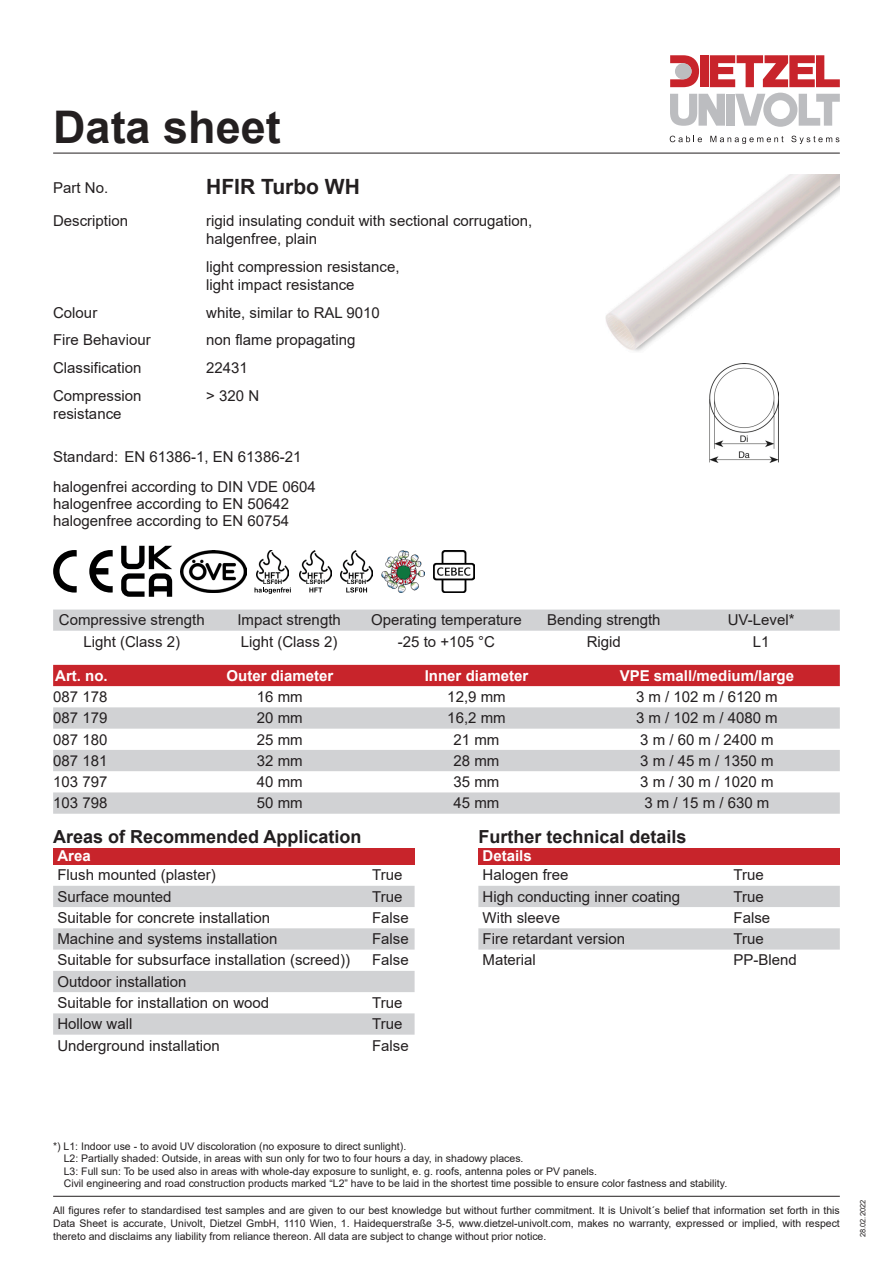
<style>
.page{position:relative;width:893px;height:1263px;background:#fff}
.page>*{position:absolute;margin:0;border:0;box-sizing:border-box;transform-origin:0 0}
.Standard_Absatz{font:700 45px "Arial";color:#231f20}
.Standard_Absatz-2{font:700 21px "Arial";color:#231f20}
.Standard_Absatz-3{font:700 18px "Arial";color:#231f20}
.Standard_Absatz-4{font:15px/18px "Arial";color:#231f20}
.Standard_Absatz-5{font:700 15px "Arial";color:#fff}
.Standard_Absatz-6{font:10.5px/12.6px "Arial";color:#231f20;text-align:justify}
.Standard_Absatz-7{font:7.5px "Arial";color:#231f20}
</style>
<div class="page">
<hr style="left:53px;top:153px;width:787px;height:1px;background:#231f20">
<svg style="left:670px;top:136px;width:32px;height:6px"></svg>
<svg style="left:710px;top:136px;width:73px;height:8px"></svg>
<svg style="left:791px;top:136px;width:48px;height:8px"></svg>
<div style="left:700px;top:55px;width:9px;height:32px;background:#c8242b"></div>
<div style="left:726px;top:94px;width:8px;height:32px;background:#bcbdc0"></div>
<svg style="left:670px;top:94px;width:55px;height:32px"></svg>
<svg style="left:670px;top:55px;width:29px;height:32px"></svg>
<div style="left:675px;top:63px;width:17px;height:16px;background:#bcbdc0;border-radius:50%"></div>
<svg style="left:710px;top:55px;width:130px;height:32px"></svg>
<svg style="left:735px;top:93px;width:105px;height:34px"></svg>
<hr style="left:53px;top:1196px;width:787px;height:1px;background:#231f20">
<div style="left:53px;top:665px;width:787px;height:21px;background:#c8242b"></div>
<svg style="left:53px;top:707px;width:787px;height:107px;fill:#d1d2d4"></svg>
<svg style="left:53px;top:609px;width:787px;height:22px;background:#d2d3d5"></svg>
<div style="left:53px;top:848px;width:362px;height:16px;background:#c8242b"></div>
<svg style="left:53px;top:886px;width:362px;height:149px;fill:#d1d2d4"></svg>
<div style="left:478px;top:848px;width:362px;height:16px;background:#c8242b"></div>
<svg style="left:478px;top:886px;width:362px;height:63px"></svg>
<svg style="left:89px;top:550px;width:24px;height:42px"></svg>
<svg style="left:53px;top:550px;width:24px;height:42px"></svg>
<svg style="left:121px;top:546px;width:51px;height:51px"></svg>
<img style="left:181px;top:550px;width:65px;height:42px">
<img style="left:256px;top:550px;width:33px;height:33px">
<svg style="left:255px;top:587px;width:36px;height:7px"></svg>
<img style="left:299px;top:550px;width:33px;height:33px">
<svg style="left:309px;top:587px;width:13px;height:5px"></svg>
<img style="left:340px;top:550px;width:33px;height:33px">
<svg style="left:346px;top:587px;width:21px;height:5px"></svg>
<img style="left:381px;top:550px;width:44px;height:42px">
<img style="left:433px;top:550px;width:42px;height:42px">
<img style="left:709px;top:363px;width:70px;height:99px">
<svg style="left:606px;top:175px;width:234px;height:177px"></svg>
<p class="Standard_Absatz" style="left:53px;top:95px;width:229px">Data sheet</p>
<p class="Standard_Absatz-2" style="left:206px;top:172px;width:155px">HFIR Turbo WH</p>
<p class="Standard_Absatz-4" style="left:53px;top:179px;width:57px">Part No.</p>
<p class="Standard_Absatz-4" style="left:53px;top:212px;width:77px">Description</p>
<p class="Standard_Absatz-4" style="left:206px;top:212px;width:327px">rigid insulating conduit with sectional corrugation, halgenfree, plain</p>
<p class="Standard_Absatz-4" style="left:206px;top:257px;width:195px">light compression resistance, light impact resistance</p>
<p class="Standard_Absatz-4" style="left:53px;top:303px;width:46px">Colour</p>
<p class="Standard_Absatz-4" style="left:206px;top:303px;width:175px">white, similar to RAL 9010</p>
<p class="Standard_Absatz-4" style="left:53px;top:331px;width:99px">Fire Behaviour</p>
<p class="Standard_Absatz-4" style="left:206px;top:331px;width:151px">non flame propagating</p>
<p class="Standard_Absatz-4" style="left:53px;top:359px;width:90px">Classification</p>
<p class="Standard_Absatz-4" style="left:206px;top:359px;width:43px">22431</p>
<p class="Standard_Absatz-4" style="left:53px;top:386px;width:90px">Compression resistance</p>
<p class="Standard_Absatz-4" style="left:206px;top:386px;width:54px">&gt; 320 N</p>
<p class="Standard_Absatz-4" style="left:53px;top:448px;width:250px">Standard: EN 61386-1, EN 61386-21</p>
<p class="Standard_Absatz-4" style="left:53px;top:478px;width:264px">halogenfrei according to DIN VDE 0604</p>
<p class="Standard_Absatz-4" style="left:53px;top:494px;width:237px">halogenfree according to EN 50642</p>
<p class="Standard_Absatz-4" style="left:53px;top:511px;width:237px">halogenfree according to EN 60754</p>
<p class="Standard_Absatz-4" style="left:59px;top:611px;width:147px">Compressive strength</p>
<p class="Standard_Absatz-4" style="left:237px;top:611px;width:105px">Impact strength</p>
<p class="Standard_Absatz-4" style="left:371px;top:611px;width:152px">Operating temperature</p>
<p class="Standard_Absatz-4" style="left:547px;top:611px;width:115px">Bending strength</p>
<p class="Standard_Absatz-4" style="left:728px;top:611px;width:68px">UV-Level*</p>
<p class="Standard_Absatz-4" style="left:83px;top:632px;width:98px">Light (Class 2)</p>
<p class="Standard_Absatz-4" style="left:241px;top:632px;width:98px">Light (Class 2)</p>
<p class="Standard_Absatz-4" style="left:398px;top:632px;width:99px">-25 to +105 °C</p>
<p class="Standard_Absatz-4" style="left:587px;top:632px;width:36px">Rigid</p>
<p class="Standard_Absatz-4" style="left:753px;top:632px;width:18px">L1</p>
<p class="Standard_Absatz-5" style="left:55px;top:665px;width:54px">Art. no.</p>
<p class="Standard_Absatz-5" style="left:227px;top:665px;width:108px">Outer diameter</p>
<p class="Standard_Absatz-5" style="left:425px;top:665px;width:105px">Inner diameter</p>
<p class="Standard_Absatz-5" style="left:620px;top:665px;width:176px">VPE small/medium/large</p>
<p class="Standard_Absatz-4" style="left:53px;top:688px;width:56px">087 178</p>
<p class="Standard_Absatz-4" style="left:257px;top:688px;width:47px">16 mm</p>
<p class="Standard_Absatz-4" style="left:447px;top:688px;width:60px">12,9 mm</p>
<p class="Standard_Absatz-4" style="left:636px;top:688px;width:143px">3 m / 102 m / 6120 m</p>
<p class="Standard_Absatz-4" style="left:53px;top:709px;width:56px">087 179</p>
<p class="Standard_Absatz-4" style="left:257px;top:709px;width:47px">20 mm</p>
<p class="Standard_Absatz-4" style="left:447px;top:709px;width:60px">16,2 mm</p>
<p class="Standard_Absatz-4" style="left:636px;top:709px;width:143px">3 m / 102 m / 4080 m</p>
<p class="Standard_Absatz-4" style="left:53px;top:730px;width:56px">087 180</p>
<p class="Standard_Absatz-4" style="left:257px;top:730px;width:47px">25 mm</p>
<p class="Standard_Absatz-4" style="left:454px;top:730px;width:47px">21 mm</p>
<p class="Standard_Absatz-4" style="left:640px;top:730px;width:135px">3 m / 60 m / 2400 m</p>
<p class="Standard_Absatz-4" style="left:53px;top:751px;width:56px">087 181</p>
<p class="Standard_Absatz-4" style="left:257px;top:751px;width:47px">32 mm</p>
<p class="Standard_Absatz-4" style="left:454px;top:751px;width:47px">28 mm</p>
<p class="Standard_Absatz-4" style="left:640px;top:751px;width:135px">3 m / 45 m / 1350 m</p>
<p class="Standard_Absatz-4" style="left:53px;top:773px;width:56px">103 797</p>
<p class="Standard_Absatz-4" style="left:257px;top:773px;width:47px">40 mm</p>
<p class="Standard_Absatz-4" style="left:454px;top:773px;width:47px">35 mm</p>
<p class="Standard_Absatz-4" style="left:640px;top:773px;width:135px">3 m / 30 m / 1020 m</p>
<p class="Standard_Absatz-4" style="left:53px;top:794px;width:56px">103 798</p>
<p class="Standard_Absatz-4" style="left:257px;top:794px;width:47px">50 mm</p>
<p class="Standard_Absatz-4" style="left:454px;top:794px;width:47px">45 mm</p>
<p class="Standard_Absatz-4" style="left:644px;top:794px;width:127px">3 m / 15 m / 630 m</p>
<p class="Standard_Absatz-3" style="left:53px;top:824px;width:310px">Areas of Recommended Application</p>
<p class="Standard_Absatz-5" style="left:57px;top:845px;width:35px">Area</p>
<p class="Standard_Absatz-4" style="left:57px;top:866px;width:160px">Flush mounted (plaster)</p>
<p class="Standard_Absatz-4" style="left:372px;top:866px;width:32px">True</p>
<p class="Standard_Absatz-4" style="left:57px;top:887px;width:116px">Surface mounted</p>
<p class="Standard_Absatz-4" style="left:372px;top:887px;width:32px">True</p>
<p class="Standard_Absatz-4" style="left:57px;top:908px;width:214px">Suitable for concrete installation</p>
<p class="Standard_Absatz-4" style="left:372px;top:908px;width:38px">False</p>
<p class="Standard_Absatz-4" style="left:57px;top:930px;width:222px">Machine and systems installation</p>
<p class="Standard_Absatz-4" style="left:372px;top:930px;width:38px">False</p>
<p class="Standard_Absatz-4" style="left:57px;top:951px;width:294px">Suitable for subsurface installation (screed))</p>
<p class="Standard_Absatz-4" style="left:372px;top:951px;width:38px">False</p>
<p class="Standard_Absatz-4" style="left:57px;top:972px;width:131px">Outdoor installation</p>
<p class="Standard_Absatz-4" style="left:57px;top:993px;width:213px">Suitable for installation on wood</p>
<p class="Standard_Absatz-4" style="left:372px;top:993px;width:32px">True</p>
<p class="Standard_Absatz-4" style="left:57px;top:1015px;width:77px">Hollow wall</p>
<p class="Standard_Absatz-4" style="left:372px;top:1015px;width:32px">True</p>
<p class="Standard_Absatz-4" style="left:57px;top:1036px;width:164px">Underground installation</p>
<p class="Standard_Absatz-4" style="left:372px;top:1036px;width:38px">False</p>
<p class="Standard_Absatz-3" style="left:478px;top:824px;width:210px">Further technical details</p>
<p class="Standard_Absatz-5" style="left:483px;top:845px;width:51px">Details</p>
<p class="Standard_Absatz-4" style="left:483px;top:866px;width:87px">Halogen free</p>
<p class="Standard_Absatz-4" style="left:733px;top:866px;width:32px">True</p>
<p class="Standard_Absatz-4" style="left:483px;top:887px;width:199px">High conducting inner coating</p>
<p class="Standard_Absatz-4" style="left:733px;top:887px;width:32px">True</p>
<p class="Standard_Absatz-4" style="left:483px;top:908px;width:79px">With sleeve</p>
<p class="Standard_Absatz-4" style="left:733px;top:908px;width:38px">False</p>
<p class="Standard_Absatz-4" style="left:483px;top:930px;width:144px">Fire retardant version</p>
<p class="Standard_Absatz-4" style="left:733px;top:930px;width:32px">True</p>
<p class="Standard_Absatz-4" style="left:483px;top:951px;width:55px">Material</p>
<p class="Standard_Absatz-4" style="left:733px;top:951px;width:65px">PP-Blend</p>
<p class="Standard_Absatz-6" style="left:64px;top:1139px;width:665px;text-align:left;text-indent:-11px">*) L1: Indoor use - to avoid UV discoloration (no exposure to direct sunlight).<br>L2: Partially shaded: Outside, in areas with sun only for two to four hours a day, in shadowy places.<br>L3: Full sun: To be used also in areas with whole-day exposure to sunlight, e. g. roofs, antenna poles or PV panels.<br>Civil engineering and road construction products marked “L2” have to be laid in the shortest time possible to ensure color fastness and stability.</p>
<p class="Standard_Absatz-6" style="left:53px;top:1204px;width:788px">All figures refer to standardised test samples and are given to our best knowledge but without further commitment. It is Univolt´s belief that information set forth in this Data Sheet is accurate, Univolt, Dietzel GmbH, 1110 Wien, 1. Haidequerstraße 3-5, www.dietzel-univolt.com, makes no warranty, expressed or implied, with respect thereto and disclaims any liability from reliance thereon. All data are subject to change without prior notice.</p>
<p class="Standard_Absatz-7" style="left:858px;top:1237px;width:39px;rotate:-90deg">28.02.2022</p>
</div>
